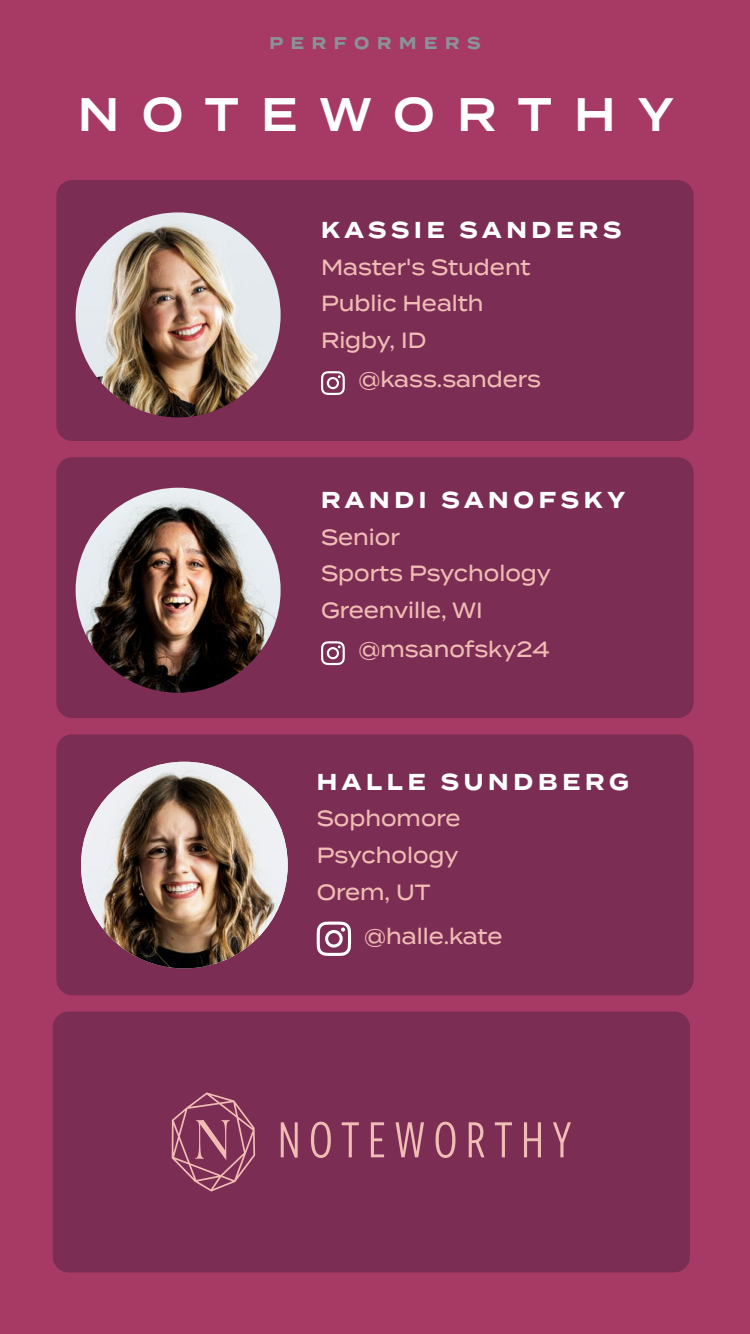
<style>
.page{position:relative;width:750px;height:1334px;background:#a73a64}
.page>*{position:absolute;margin:0;border:0;box-sizing:border-box;transform-origin:0 0}
.t1{font:600 47px "Termina";letter-spacing:.525em;color:#fff;scale:.9 1}
.t2{font:700 23px "Termina";letter-spacing:.23em;color:#fff;scale:.9 1}
.t3{font:500 22px/36.7px "Termina";color:#f0bdb5;scale:.9 1}
.t4{font:700 17px "Termina";letter-spacing:.5em;color:#899399;scale:.9 1}
</style>
<div class="page">
<div style="left:56px;top:180px;width:638px;height:261px;background:#7b2d53;border-radius:16px"></div>
<div style="left:56px;top:457px;width:638px;height:261px;background:#7b2d53;border-radius:16px"></div>
<div style="left:56px;top:734px;width:638px;height:261px;background:#7b2d53;border-radius:16px"></div>
<div style="left:53px;top:1012px;width:637px;height:260px;background:#7b2d53;border-radius:16px"></div>
<svg style="left:321px;top:371px;width:24px;height:24px"></svg>
<svg style="left:321px;top:641px;width:24px;height:24px"></svg>
<img style="left:76px;top:488px;width:205px;height:205px;border-radius:102px">
<img style="left:76px;top:212px;width:205px;height:205px;border-radius:102px">
<svg style="left:281px;top:1122px;width:17px;height:36px"></svg>
<svg style="left:311px;top:1122px;width:20px;height:36px"></svg>
<svg style="left:342px;top:1122px;width:17px;height:35px"></svg>
<svg style="left:371px;top:1122px;width:13px;height:35px"></svg>
<svg style="left:396px;top:1122px;width:28px;height:35px"></svg>
<svg style="left:436px;top:1122px;width:19px;height:36px"></svg>
<svg style="left:469px;top:1122px;width:16px;height:35px"></svg>
<svg style="left:495px;top:1122px;width:17px;height:35px"></svg>
<svg style="left:524px;top:1122px;width:17px;height:35px"></svg>
<svg style="left:553px;top:1122px;width:18px;height:35px"></svg>
<svg style="left:172px;top:1092px;width:83px;height:99px"></svg>
<img style="left:81px;top:762px;width:207px;height:206px;border-radius:103px">
<svg style="left:317px;top:922px;width:34px;height:34px"></svg>
<p class="t4" style="left:269px;top:30px;width:236px">PERFORMERS</p>
<h1 class="t1" style="left:78px;top:80px;width:663px">NOTEWORTHY</h1>
<p class="t2" style="left:321px;top:213px;width:335px">KASSIE SANDERS</p>
<p class="t3" style="left:321px;top:248px;width:234px">Master's Student<br>Public Health<br>Rigby, ID</p>
<p class="t3" style="left:358px;top:360px;width:204px">@kass.sanders</p>
<p class="t2" style="left:321px;top:483px;width:339px">RANDI SANOFSKY</p>
<p class="t3" style="left:321px;top:518px;width:257px">Senior<br>Sports Psychology<br>Greenville, WI</p>
<p class="t3" style="left:358px;top:630px;width:214px">@msanofsky24</p>
<p class="t2" style="left:317px;top:764px;width:348px">HALLE SUNDBERG</p>
<p class="t3" style="left:317px;top:800px;width:161px;text-align:justify">Sophomore Psychology Orem, UT</p>
<p class="t3" style="left:364px;top:918px;width:155px">@halle.kate</p>
</div>
